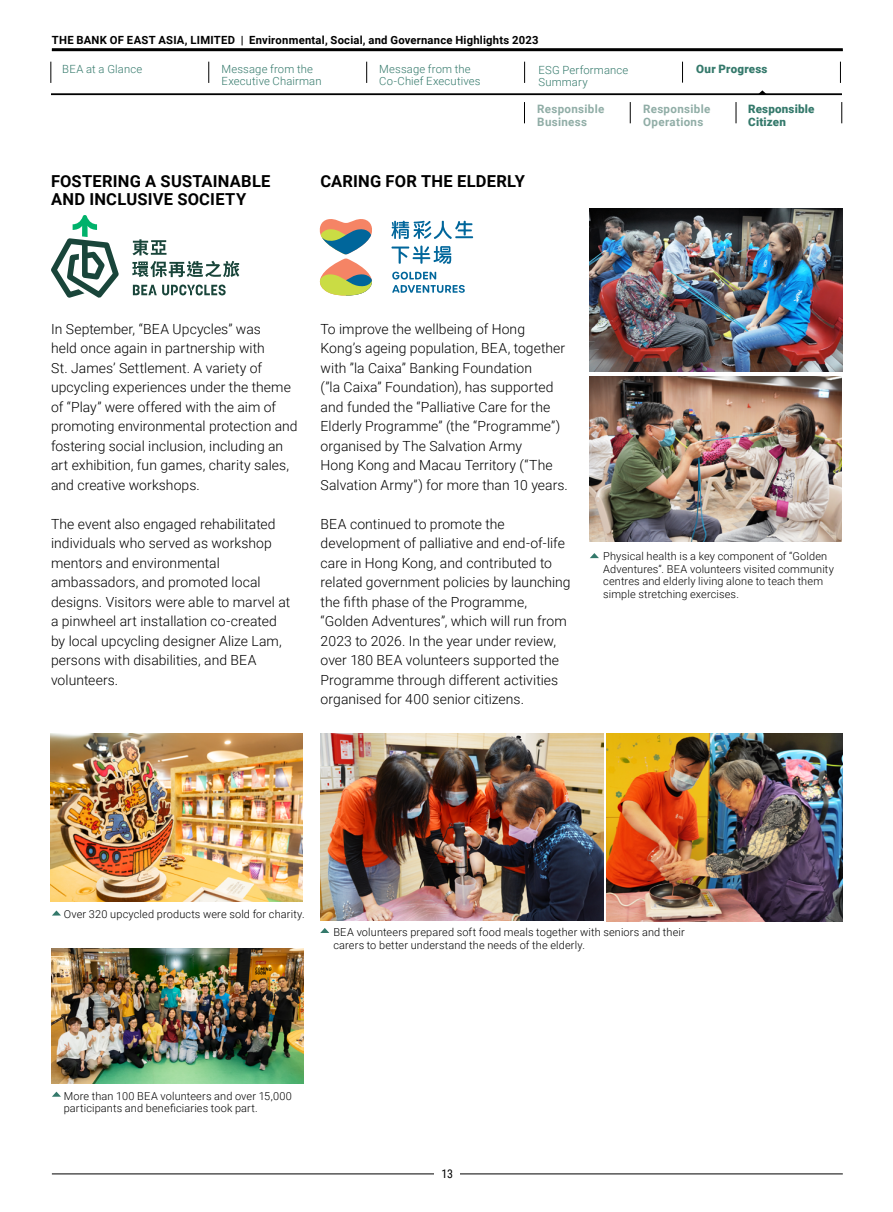
<style>
.page{position:relative;width:893px;height:1212px;background:#fff}
.page>*{position:absolute;margin:0;border:0;box-sizing:border-box;transform-origin:0 0}
.t1{font:700 16.5px/17.2px "Roboto";letter-spacing:.015em;color:#000}
.t2{font:300 13.95px/19.5px "Roboto";letter-spacing:.005em;color:#000}
.t3{font:12px "Roboto Condensed";color:#000}
.t4{font:700 11.55px/12.8px "Roboto";letter-spacing:.025em;color:#90ada6}
.t5{font:900 11.55px/12.8px "Roboto";letter-spacing:.015em;color:#34796b}
.t6{font:300 11.25px/12px "Roboto";letter-spacing:.015em;color:#34796b}
.t7{font:700 11.25px "Roboto";letter-spacing:.02em;color:#000}
.t8{font:300 10.95px/12.8px "Roboto";letter-spacing:.015em;color:#000}
</style>
<div class="page">
<hr style="left:52px;top:1173px;width:791px;height:1px;background:#000">
<div style="left:435px;top:1169px;width:25px;height:13px;background:#fff"></div>
<hr style="left:52px;top:48px;width:791px;height:3px;background:#000">
<svg style="left:736px;top:102px;width:1px;height:21px"></svg>
<svg style="left:630px;top:102px;width:1px;height:21px"></svg>
<svg style="left:841px;top:102px;width:1px;height:21px"></svg>
<svg style="left:524px;top:102px;width:1px;height:21px"></svg>
<img style="left:51px;top:733px;width:252px;height:168px">
<img style="left:51px;top:949px;width:252px;height:135px">
<svg style="left:52px;top:910px;width:9px;height:5px"></svg>
<img style="left:589px;top:208px;width:253px;height:164px">
<img style="left:589px;top:376px;width:253px;height:166px">
<svg style="left:590px;top:553px;width:9px;height:5px"></svg>
<img style="left:320px;top:733px;width:283px;height:188px">
<img style="left:606px;top:733px;width:237px;height:188px">
<svg style="left:320px;top:928px;width:9px;height:5px"></svg>
<svg style="left:51px;top:215px;width:68px;height:83px"></svg>
<svg style="left:132px;top:239px;width:34px;height:16px"></svg>
<svg style="left:133px;top:285px;width:93px;height:10px"></svg>
<svg style="left:132px;top:261px;width:107px;height:16px"></svg>
<hr style="left:51px;top:94px;width:791px;height:1px;background:#000">
<svg style="left:682px;top:62px;width:1px;height:21px"></svg>
<svg style="left:524px;top:62px;width:1px;height:21px"></svg>
<svg style="left:840px;top:62px;width:1px;height:21px"></svg>
<svg style="left:51px;top:62px;width:1px;height:21px"></svg>
<svg style="left:366px;top:62px;width:1px;height:21px"></svg>
<svg style="left:208px;top:62px;width:1px;height:21px"></svg>
<svg style="left:758px;top:90px;width:8px;height:4px"></svg>
<svg style="left:52px;top:1091px;width:9px;height:6px"></svg>
<svg style="left:319px;top:219px;width:53px;height:77px"></svg>
<svg style="left:391px;top:245px;width:60px;height:19px"></svg>
<svg style="left:391px;top:221px;width:82px;height:18px"></svg>
<svg style="left:392px;top:272px;width:73px;height:21px"></svg>
<p class="t7" style="left:52px;top:32px;width:488px">THE BANK OF EAST ASIA, LIMITED | Environmental, Social, and Governance Highlights 2023</p>
<p class="t6" style="left:62px;top:63px;width:81px">BEA at a Glance</p>
<p class="t6" style="left:222px;top:63px;width:102px">Message from the<br>Executive Chairman</p>
<p class="t6" style="left:379px;top:63px;width:103px">Message from the<br>Co-Chief Executives</p>
<p class="t6" style="left:538px;top:64px;width:91px">ESG Performance</p>
<p class="t5" style="left:696px;top:63px;width:73px">Our Progress</p>
<p class="t6" style="left:538px;top:76px;width:51px">Summary</p>
<p class="t4" style="left:537px;top:103px;width:69px">Responsible<br>Business</p>
<p class="t4" style="left:643px;top:103px;width:69px">Responsible<br>Operations</p>
<p class="t5" style="left:748px;top:103px;width:68px">Responsible<br>Citizen</p>
<p class="t1" style="left:51px;top:172px;width:221px">FOSTERING A SUSTAINABLE<br>AND INCLUSIVE SOCIETY</p>
<p class="t1" style="left:320px;top:172px;width:206px">CARING FOR THE ELDERLY</p>
<p class="t2" style="left:51px;top:318px;width:248px">In September, “BEA Upcycles” was<br>held once again in partnership with<br>St. James’ Settlement. A variety of upcycling experiences under the theme of “Play” were offered with the aim of promoting environmental protection and fostering social inclusion, including an art exhibition, fun games, charity sales, and creative workshops.</p>
<p class="t2" style="left:51px;top:513px;width:241px">The event also engaged rehabilitated individuals who served as workshop mentors and environmental ambassadors, and promoted local designs. Visitors were able to marvel at a pinwheel art installation co-created by local upcycling designer Alize Lam, persons with disabilities, and BEA volunteers.</p>
<p class="t2" style="left:321px;top:318px;width:249px">To improve the wellbeing of Hong Kong’s ageing population, BEA, together with ”la Caixa” Banking Foundation<br>(”la Caixa” Foundation), has supported and funded the “Palliative Care for the Elderly Programme” (the “Programme”) organised by The Salvation Army<br>Hong Kong and Macau Territory (“The Salvation Army”) for more than 10 years.</p>
<p class="t2" style="left:321px;top:513px;width:252px">BEA continued to promote the development of palliative and end-of-life care in Hong Kong, and contributed to related government policies by launching the fifth phase of the Programme, “Golden Adventures”, which will run from 2023 to 2026. In the year under review, over 180 BEA volunteers supported the Programme through different activities organised for 400 senior citizens.</p>
<p class="t8" style="left:603px;top:549px;width:232px">Physical health is a key component of “Golden Adventures”. BEA volunteers visited community centres and elderly living alone to teach them simple stretching exercises.</p>
<p class="t8" style="left:64px;top:907px;width:243px">Over 320 upcycled products were sold for charity.</p>
<p class="t8" style="left:333px;top:926px;width:353px">BEA volunteers prepared soft food meals together with seniors and their carers to better understand the needs of the elderly.</p>
<p class="t8" style="left:64px;top:1089px;width:230px">More than 100 BEA volunteers and over 15,000 participants and beneficiaries took part.</p>
<p class="t3" style="left:442px;top:1165px;width:13px">13</p>
</div>
